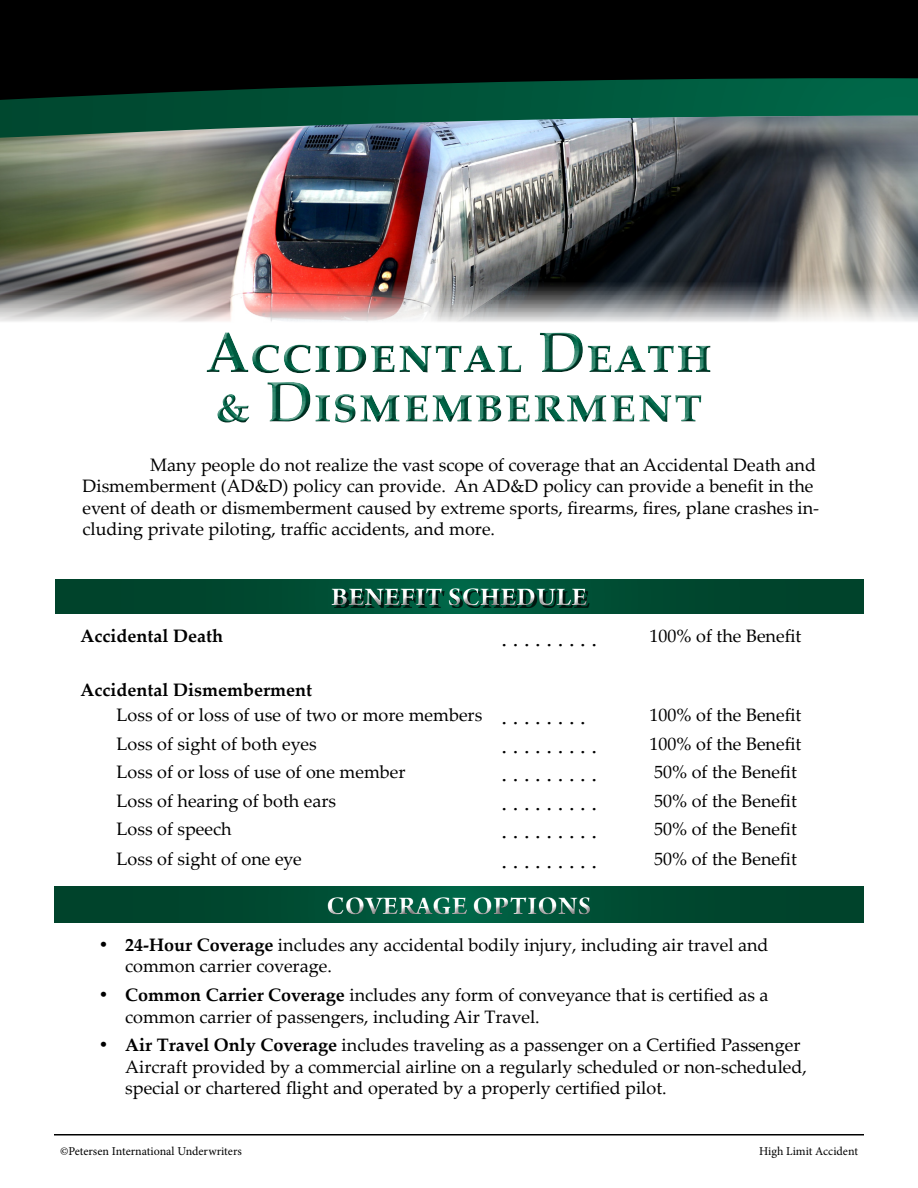
<style>
.page{position:relative;width:918px;height:1188px;background:#fff}
.page>*{position:absolute;margin:0;border:0;box-sizing:border-box;transform-origin:0 0}
.t1{font:700 57px/49.5px "Palatino Linotype";color:#00694a}
.t2{font:700 27px "Arno Pro";letter-spacing:.01em;color:#fff}
.t3{font:22.5px "Palatino Linotype";color:#000}
.t4{font:18px/21.6px "Palatino Linotype";color:#000}
.t5{font:700 18px "Palatino Linotype";color:#000}
.t6{font:12px "Minion Pro";color:#000}
.s1{font-weight:700}
.s2{font-size:22.5px}
</style>
<div class="page">
<hr style="left:54px;top:1134px;width:810px;height:2px;background:#000">
<div style="left:0;top:0;width:918px;height:111px;background:#000"></div>
<svg style="left:0;top:78px;width:918px;height:38px"></svg>
<img style="left:0;top:116px;width:918px;height:206px">
<div style="left:194px;top:320px;width:528px;height:106px;background:#fff"></div>
<div style="left:194px;top:325px;width:528px;height:109px;background:#000;opacity:.75"></div>
<div style="left:56px;top:579px;width:807px;height:35px;background:#00452d"></div>
<div style="left:321px;top:578px;width:273px;height:35px;background:#fff;opacity:.75"></div>
<div style="left:323px;top:581px;width:274px;height:36px;background:#000;opacity:.75"></div>
<div style="left:54px;top:886px;width:810px;height:37px;background:#00452d"></div>
<div style="left:318px;top:886px;width:280px;height:32px;background:#fff;opacity:.75"></div>
<div style="left:321px;top:890px;width:280px;height:35px;background:#000;opacity:.75"></div>
<h1 class="t1" style="left:205px;top:326px;width:509px">Accidental Death &amp; Dismemberment</h1>
<p class="t4" style="left:83px;top:453px;width:738px;text-indent:68px">Many people do not realize the vast scope of coverage that an Accidental Death and Dismemberment (AD&amp;D) policy can provide. An AD&amp;D policy can provide a benefit in the event of death or dismemberment caused by extreme sports, firearms, fires, plane crashes in&shy;cluding private piloting, traffic accidents, and more.</p>
<p class="t5" style="left:81px;top:623px;width:144px">Accidental Death</p>
<h2 class="t2" style="left:331px;top:582px;width:258px">BENEFIT SCHEDULE</h2>
<p class="t3" style="left:502px;top:622px;width:97px">. . . . . . . . .</p>
<p class="t4" style="left:117px;top:677px;width:471px;line-height:25.2px;text-indent:-36px"><span class="s1">Accidental Dismemberment<br></span>Loss of or loss of use of two or more members <span class="s2">. . . . . . . .</span></p>
<p class="t4" style="left:117px;top:732px;width:202px">Loss of sight of both eyes</p>
<p class="t4" style="left:117px;top:760px;width:290px">Loss of or loss of use of one member</p>
<p class="t4" style="left:117px;top:789px;width:221px">Loss of hearing of both ears</p>
<p class="t4" style="left:117px;top:817px;width:117px">Loss of speech</p>
<p class="t4" style="left:117px;top:847px;width:187px">Loss of sight of one eye</p>
<p class="t3" style="left:502px;top:729px;width:97px">. . . . . . . . .</p>
<p class="t3" style="left:502px;top:758px;width:97px">. . . . . . . . .</p>
<p class="t3" style="left:502px;top:786px;width:97px">. . . . . . . . .</p>
<p class="t3" style="left:502px;top:815px;width:97px">. . . . . . . . .</p>
<p class="t3" style="left:502px;top:844px;width:97px">. . . . . . . . .</p>
<p class="t4" style="left:650px;top:625px;width:153px">100% of the Benefit</p>
<p class="t4" style="left:650px;top:704px;width:153px">100% of the Benefit</p>
<p class="t4" style="left:650px;top:732px;width:153px">100% of the Benefit</p>
<p class="t4" style="left:654px;top:760px;width:144px">50% of the Benefit</p>
<p class="t4" style="left:654px;top:789px;width:144px">50% of the Benefit</p>
<p class="t4" style="left:654px;top:817px;width:144px">50% of the Benefit</p>
<p class="t4" style="left:654px;top:847px;width:144px">50% of the Benefit</p>
<h2 class="t2" style="left:327px;top:890px;width:266px">COVERAGE OPTIONS</h2>
<p class="t4" style="left:125px;top:933px;width:645px;text-indent:-27px"><span class="s1">• 24-Hour Coverage</span> includes any accidental bodily injury, including air travel and common carrier coverage.</p>
<p class="t4" style="left:125px;top:983px;width:645px;text-indent:-27px"><span class="s1">• Common Carrier Coverage</span> includes any form of conveyance that is certified as a common carrier of passengers, including Air Travel.</p>
<p class="t4" style="left:125px;top:1033px;width:683px;text-indent:-27px"><span class="s1">• Air Travel Only Coverage</span> includes traveling as a passenger on a Certified Passenger<br>Aircraft provided by a commercial airline on a regularly scheduled or non-scheduled, special or chartered flight and operated by a properly certified pilot.</p>
<p class="t6" style="left:60px;top:1143px;width:183px">©Petersen International Underwriters</p>
<p class="t6" style="left:759px;top:1143px;width:100px">High Limit Accident</p>
</div>
